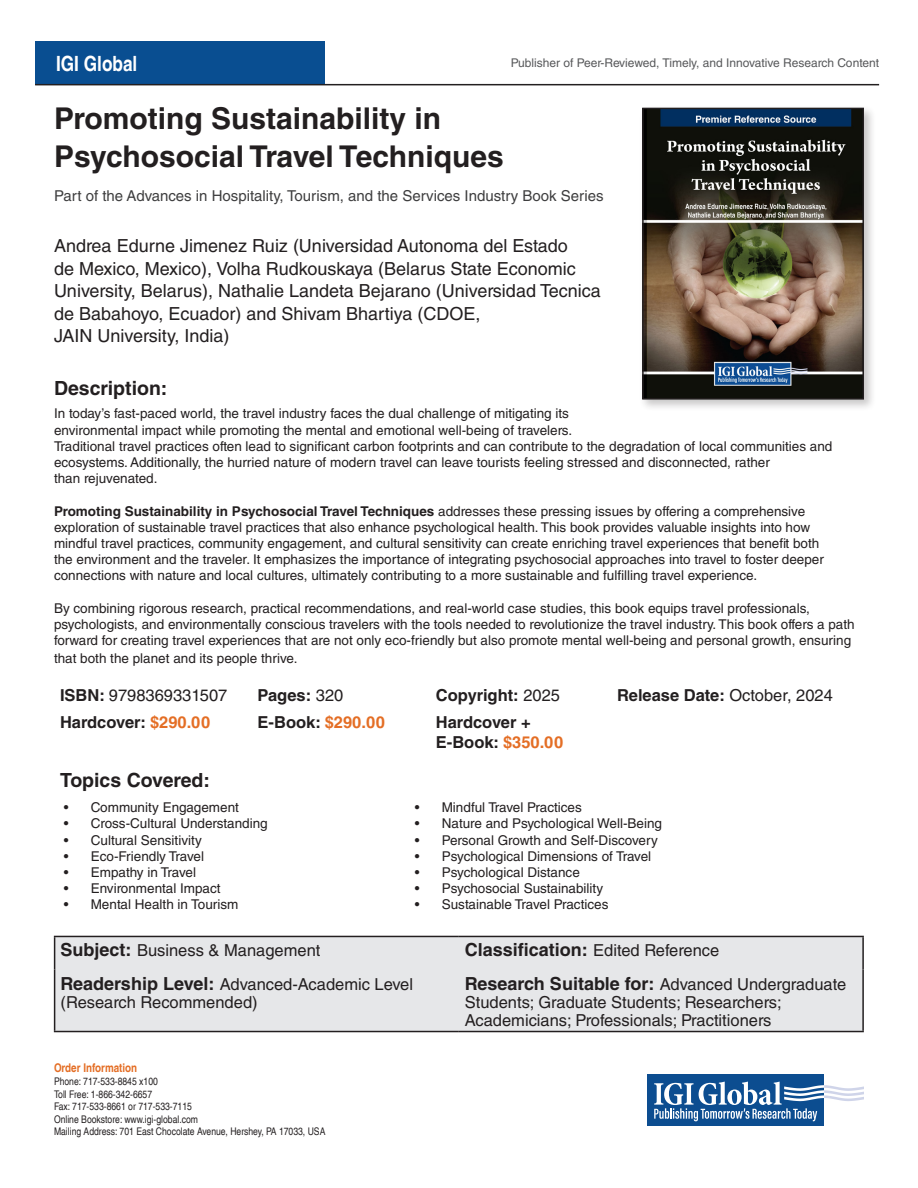
<style>
.page{position:relative;width:918px;height:1188px;background:#fff}
.page>*{position:absolute;margin:0;border:0;box-sizing:border-box;transform-origin:0 0}
.t1{font:700 30px/37.5px "Helvetica LT Std";color:#231f20}
.t2{font:700 condensed 21px "Helvetica LT";color:#fff}
.Description_2{font:700 19.5px "Helvetica LT Std";color:#231f20}
.Description_1{font:700 19.5px "Helvetica LT Std";color:#231f20}
.ISBN{font:18px/22.5px "Helvetica LT Std";color:#231f20}
.Description_2-2{font:700 18px "Helvetica LT Std";color:#231f20}
.Description_2-3{font:16.5px/18px "Helvetica LT Std";color:#231f20}
.Description_2-4{font:700 16.5px/19.8px "Helvetica LT Std";color:#231f20}
.Description_1-2{font:700 16.5px "Helvetica LT Std";color:#231f20}
.ISBN-2{font:15px "Helvetica LT Std";color:#3e3e3f}
.Description_2-5{font:13.5px/16.2px "Helvetica LT Std";color:#231f20}
.t3{font:12px "Helvetica LT Std";color:#57585a}
.t4{font:700 condensed 12px "Helvetica LT";color:#e46e25}
.t5{font:condensed 10.5px/12.6px "Helvetica LT";color:#231f20}
.s1{font-weight:700}
.s2{font-weight:400}
.s3{color:#e46e25}
.s4{font-weight:700;font-size:18px}
.s5{font-weight:400;font-size:16.5px}
</style>
<div class="page">
<div style="left:35px;top:41px;width:290px;height:44px;background:#094e91"></div>
<svg style="left:647px;top:1125px;width:177px;height:1px"></svg>
<div style="left:647px;top:1074px;width:177px;height:51px;background:#0c4d90"></div>
<svg style="left:654px;top:1082px;width:210px;height:39px"></svg>
<hr style="left:35px;top:84px;width:844px;height:1px;background:#231f20">
<div style="left:639px;top:105px;width:237px;height:307px;background:#231f20;opacity:.25"></div>
<img style="left:645px;top:111px;width:216px;height:286px">
<div style="left:642px;top:108px;width:222px;height:292px;border:2px solid #231f20"></div>
<div style="left:55px;top:937px;width:807px;height:94px;background:#e6e7e9"></div>
<hr style="left:54px;top:936px;width:405px;height:1px;background:#231f20">
<hr style="left:54px;top:937px;width:1px;height:33px;background:#231f20">
<hr style="left:459px;top:936px;width:405px;height:1px;background:#231f20">
<hr style="left:862px;top:937px;width:2px;height:33px;background:#231f20">
<hr style="left:54px;top:970px;width:1px;height:61px;background:#231f20">
<hr style="left:862px;top:970px;width:2px;height:61px;background:#231f20">
<hr style="left:54px;top:1031px;width:405px;height:1px;background:#231f20">
<hr style="left:459px;top:1031px;width:405px;height:1px;background:#231f20">
<p class="t2" style="left:56px;top:50px;width:83px">IGI Global</p>
<p class="t3" style="left:511px;top:56px;width:370px">Publisher of Peer-Reviewed, Timely, and Innovative Research Content</p>
<p class="t1" style="left:54px;top:99px;width:451px">Promoting Sustainability in<br>Psychosocial Travel Techniques</p>
<p class="ISBN-2" style="left:54px;top:187px;width:551px">Part of the Advances in Hospitality, Tourism, and the Services Industry Book Series</p>
<p class="ISBN" style="left:54px;top:235px;width:548px">Andrea Edurne Jimenez Ruiz (Universidad Autonoma del Estado<br>de Mexico, Mexico), Volha Rudkouskaya (Belarus State Economic University, Belarus), Nathalie Landeta Bejarano (Universidad Tecnica de Babahoyo, Ecuador) and Shivam Bhartiya (CDOE,<br>JAIN University, India)</p>
<p class="Description_1" style="left:54px;top:377px;width:115px">Description:</p>
<p class="Description_2-5" style="left:54px;top:406px;width:780px">In today’s fast-paced world, the travel industry faces the dual challenge of mitigating its<br>environmental impact while promoting the mental and emotional well-being of travelers.<br>Traditional travel practices often lead to significant carbon footprints and can contribute to the degradation of local communities and ecosystems. Additionally, the hurried nature of modern travel can leave tourists feeling stressed and disconnected, rather<br>than rejuvenated.</p>
<p class="Description_2-5" style="left:54px;top:503px;width:771px"><span class="s1">Promoting Sustainability in Psychosocial Travel Techniques</span> addresses these pressing issues by offering a comprehensive exploration of sustainable travel practices that also enhance psychological health. This book provides valuable insights into how mindful travel practices, community engagement, and cultural sensitivity can create enriching travel experiences that benefit both the environment and the traveler. It emphasizes the importance of integrating psychosocial approaches into travel to foster deeper connections with nature and local cultures, ultimately contributing to a more sustainable and fulfilling travel experience.</p>
<p class="Description_2-5" style="left:54px;top:600px;width:802px">By combining rigorous research, practical recommendations, and real-world case studies, this book equips travel professionals, psychologists, and environmentally conscious travelers with the tools needed to revolutionize the travel industry. This book offers a path forward for creating travel experiences that are not only eco-friendly but also promote mental well-being and personal growth, ensuring</p>
<p class="Description_2-5" style="left:54px;top:650px;width:245px">that both the planet and its people thrive.</p>
<p class="Description_2-3" style="left:60px;top:686px;width:169px"><span class="s1">ISBN:</span> 9798369331507</p>
<p class="Description_1-2" style="left:258px;top:685px;width:87px">Pages: <span class="s2">320</span></p>
<p class="Description_1-2" style="left:436px;top:685px;width:126px">Copyright: <span class="s2">2025</span></p>
<p class="Description_1-2" style="left:617px;top:685px;width:217px">Release Date: <span class="s2">October, 2024</span></p>
<p class="Description_2-4" style="left:60px;top:712px;width:152px">Hardcover: <span class="s3">$290.00</span></p>
<p class="Description_2-4" style="left:258px;top:712px;width:129px">E-Book: <span class="s3">$290.00</span></p>
<p class="Description_2-4" style="left:436px;top:712px;width:129px">Hardcover +<br>E-Book: <span class="s3">$350.00</span></p>
<p class="Description_2" style="left:60px;top:768px;width:152px">Topics Covered:</p>
<p class="Description_2-5" style="left:64px;top:799px;width:177px">• Community Engagement</p>
<p class="Description_2-5" style="left:64px;top:816px;width:205px">• Cross-Cultural Understanding</p>
<p class="Description_2-5" style="left:64px;top:832px;width:140px">• Cultural Sensitivity</p>
<p class="Description_2-5" style="left:64px;top:848px;width:142px">• Eco-Friendly Travel</p>
<p class="Description_2-5" style="left:64px;top:864px;width:134px">• Empathy in Travel</p>
<p class="Description_2-5" style="left:64px;top:880px;width:158px">• Environmental Impact</p>
<p class="Description_2-5" style="left:64px;top:897px;width:176px">• Mental Health in Tourism</p>
<p class="Description_2-5" style="left:415px;top:799px;width:169px">• Mindful Travel Practices</p>
<p class="Description_2-5" style="left:415px;top:816px;width:249px">• Nature and Psychological Well-Being</p>
<p class="Description_2-5" style="left:415px;top:832px;width:245px">• Personal Growth and Self-Discovery</p>
<p class="Description_2-5" style="left:415px;top:848px;width:238px">• Psychological Dimensions of Travel</p>
<p class="Description_2-5" style="left:415px;top:864px;width:167px">• Psychological Distance</p>
<p class="Description_2-5" style="left:415px;top:880px;width:190px">• Psychosocial Sustainability</p>
<p class="Description_2-5" style="left:415px;top:897px;width:195px">• Sustainable Travel Practices</p>
<p class="Description_2-3" style="left:61px;top:942px;width:261px"><span class="s4">Subject:</span> Business &amp; Management</p>
<p class="Description_2-2" style="left:465px;top:939px;width:256px">Classification: <span class="s5">Edited Reference</span></p>
<p class="Description_2-3" style="left:61px;top:975px;width:354px"><span class="s4">Readership Level:</span> Advanced-Academic Level (Research Recommended)</p>
<p class="Description_2-3" style="left:465px;top:975px;width:383px"><span class="s4">Research Suitable for:</span> Advanced Undergraduate<br>Students; Graduate Students; Researchers;<br>Academicians; Professionals; Practitioners</p>
<p class="t4" style="left:54px;top:1061px;width:85px">Order Information</p>
<p class="t5" style="left:54px;top:1075px;width:273px">Phone: 717-533-8845 x100<br>Toll Free: 1-866-342-6657<br>Fax: 717-533-8661 or 717-533-7115<br>Online Bookstore: www.igi-global.com<br>Mailing Address: 701 East Chocolate Avenue, Hershey, PA 17033, USA</p>
</div>
